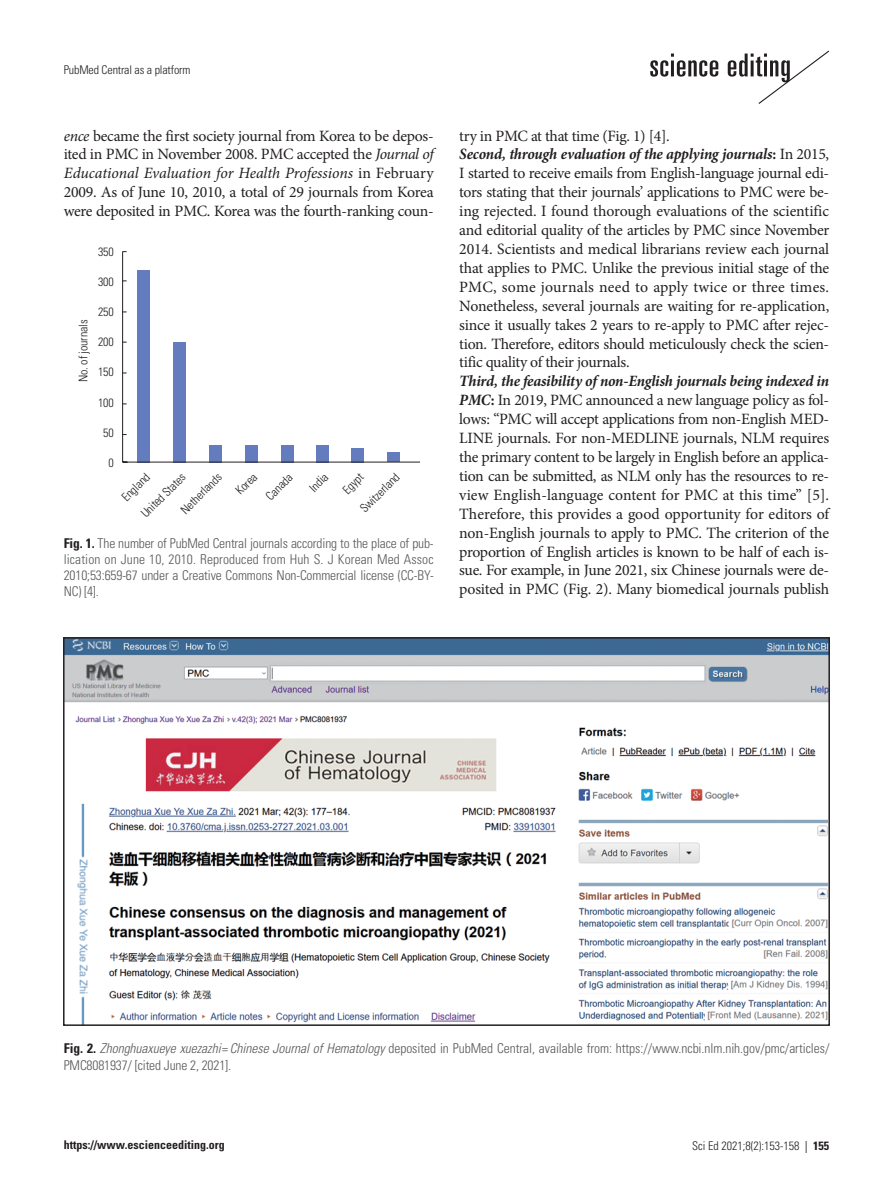
<style>
.page{position:relative;width:893px;height:1191px;background:#fff}
.page>*{position:absolute;margin:0;border:0;box-sizing:border-box;transform-origin:0 0}
.본문{font:15.75px/18.9px "Minion Pro";letter-spacing:-.02em;color:#231f20;text-align:justify}
.표제목그림설명{font:300 condensed 13.5px/16.2px "Univers LT Std";letter-spacing:-.01em;color:#57585a;text-align:justify}
.그림지문{font:300 condensed 12px "Univers LT Std";letter-spacing:-.01em;color:#231f20}
.t1{font:700 condensed 12px "Univers LT Std";color:#231f20}
.s1{font-style:italic}
.s2{font-weight:700;font-style:italic}
.s3{font-weight:700}
.s4{font-weight:700;color:#231f20}
.s5{font-weight:400}
</style>
<div class="page">
<svg style="left:650px;top:50px;width:179px;height:54px"></svg>
<div style="left:137px;top:270px;width:13px;height:192px;background:#647bbd"></div>
<div style="left:173px;top:342px;width:13px;height:120px;background:#647bbd"></div>
<div style="left:209px;top:445px;width:13px;height:17px;background:#647bbd"></div>
<div style="left:245px;top:445px;width:13px;height:17px;background:#647bbd"></div>
<div style="left:281px;top:445px;width:12px;height:17px;background:#647bbd"></div>
<div style="left:316px;top:445px;width:13px;height:17px;background:#647bbd"></div>
<div style="left:351px;top:448px;width:13px;height:14px;background:#647bbd"></div>
<div style="left:387px;top:452px;width:13px;height:10px;background:#647bbd"></div>
<hr style="left:122px;top:252px;width:1px;height:210px;background:#231f20">
<hr style="left:123px;top:462px;width:297px;height:1px;background:#231f20">
<img style="left:66px;top:640px;width:761px;height:383px">
<div style="left:63px;top:637px;width:767px;height:389px;border:2px solid #231f20"></div>
<p class="그림지문" style="left:64px;top:62px;width:128px">PubMed Central as a platform</p>
<p class="본문" style="left:64px;top:126px;width:371px"><span class="s1">ence</span> became the first society journal from Korea to be depos&shy;ited in PMC in November 2008. PMC accepted the <span class="s1">Journal of Educational Evaluation for Health Professions</span> in February 2009. As of June 10, 2010, a total of 29 journals from Korea were deposited in PMC. Korea was the fourth-ranking coun-</p>
<p class="본문" style="left:459px;top:126px;width:212px">try in PMC at that time (Fig. 1) [4].</p>
<p class="본문" style="left:459px;top:145px;width:372px"><span class="s2">Second, through evaluation of the applying journals</span><span class="s3">:</span> In 2015, I started to receive emails from English-language journal edi&shy;tors stating that their journals’ applications to PMC were be&shy;ing rejected. I found thorough evaluations of the scientific and editorial quality of the articles by PMC since November 2014. Scientists and medical librarians review each journal that applies to PMC. Unlike the previous initial stage of the PMC, some journals need to apply twice or three times.<br>Nonetheless, several journals are waiting for re-application, since it usually takes 2 years to re-apply to PMC after rejec&shy;tion. Therefore, editors should meticulously check the scien&shy;tific quality of their journals.</p>
<p class="본문" style="left:459px;top:372px;width:371px"><span class="s2">Third, the feasibility of non-English journals being indexed in PMC</span><span class="s3">:</span> In 2019, PMC announced a new language policy as fol&shy;lows: “PMC will accept applications from non-English MED-LINE journals. For non-MEDLINE journals, NLM requires the primary content to be largely in English before an applica&shy;tion can be submitted, as NLM only has the resources to re&shy;view English-language content for PMC at this time” [5].<br>Therefore, this provides a good opportunity for editors of non-English journals to apply to PMC. The criterion of the proportion of English articles is known to be half of each is&shy;sue. For example, in June 2021, six Chinese journals were de&shy;posited in PMC (Fig. 2). Many biomedical journals publish</p>
<p class="그림지문" style="left:98px;top:244px;width:17px">350</p>
<p class="그림지문" style="left:98px;top:274px;width:17px">300</p>
<p class="그림지문" style="left:98px;top:304px;width:17px">250</p>
<p class="그림지문" style="left:98px;top:335px;width:17px">200</p>
<p class="그림지문" style="left:98px;top:365px;width:17px">150</p>
<p class="그림지문" style="left:98px;top:395px;width:17px">100</p>
<p class="그림지문" style="left:103px;top:425px;width:12px">50</p>
<p class="그림지문" style="left:109px;top:456px;width:7px">0</p>
<p class="그림지문" style="left:76px;top:382px;width:64px;rotate:-90deg">No. of journals</p>
<p class="그림지문" style="left:178px;top:506px;width:54px;rotate:-45deg">Netherlands</p>
<p class="그림지문" style="left:232px;top:487px;width:26px;rotate:-45deg">Korea</p>
<p class="그림지문" style="left:263px;top:493px;width:34px;rotate:-45deg">Canada</p>
<p class="그림지문" style="left:357px;top:505px;width:52px;rotate:-45deg">Switzerland</p>
<p class="그림지문" style="left:119px;top:494px;width:35px;rotate:-45deg">England</p>
<p class="그림지문" style="left:340px;top:486px;width:25px;rotate:-45deg">Egypt</p>
<p class="그림지문" style="left:138px;top:510px;width:59px;rotate:-45deg">United States</p>
<p class="그림지문" style="left:306px;top:484px;width:22px;rotate:-45deg">India</p>
<p class="표제목그림설명" style="left:64px;top:535px;width:372px"><span class="s4">Fig. 1.</span> The number of PubMed Central journals according to the place of pub&shy;lication on June 10, 2010. Reproduced from Huh S. J Korean Med Assoc 2010;53:659-67 under a Creative Commons Non-Commercial license (CC-BY-NC) [4].</p>
<p class="표제목그림설명" style="left:64px;top:1040px;width:767px"><span class="s4">Fig. 2.</span> <span class="s1">Zhonghuaxueye xuezazhi</span> =<span class="s1">Chinese Journal of Hematology</span> deposited in PubMed Central, available from: https://www.ncbi.nlm.nih.gov/pmc/articles/<br>PMC8081937/ [cited June 2, 2021].</p>
<p class="t1" style="left:64px;top:1137px;width:162px">https://www.escienceediting.org</p>
<p class="그림지문" style="left:692px;top:1138px;width:138px">Sci Ed 2021;8(2):153-158 <span class="s5">|</span> <span class="s3">155</span></p>
</div>
